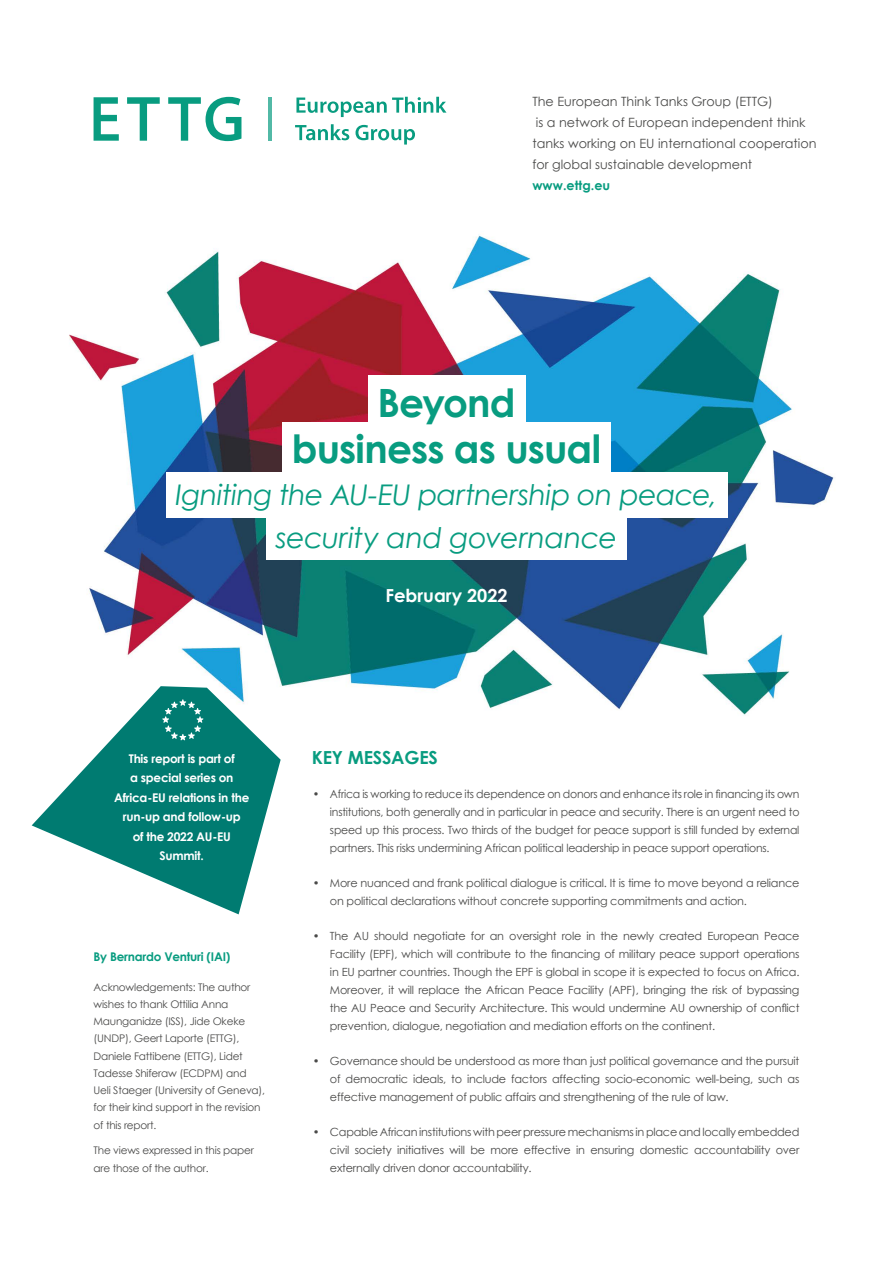
<style>
.page{position:relative;width:893px;height:1263px;background:#fff}
.page>*{position:absolute;margin:0;border:0;box-sizing:border-box;transform-origin:0 0}
.t1{font:700 39px/46.7px "Century Gothic";letter-spacing:-.025em;color:#089c80;text-align:center}
.t2{font:italic 28.5px/42.2px "Century Gothic";letter-spacing:-.015em;color:#089c80;text-align:center}
.t3{font:700 18px "Century Gothic";color:#fff}
.t4{font:700 18px "Century Gothic";letter-spacing:-.01em;color:#089c80}
.t5{font:12.75px/21px "Century Gothic";color:#4a4a49}
.t6{font:700 12.75px "Century Gothic";color:#089c80}
.t7{font:700 12px/19.5px "Century Gothic";letter-spacing:-.02em;color:#fff;text-align:center}
.t8{font:700 12px "Century Gothic";letter-spacing:-.02em;color:#089c80}
.t9{font:11.25px/18px "Century Gothic";letter-spacing:-.02em;color:#4a4a49;text-align:justify}
.t10{font:10.5px/17.2px "Century Gothic";letter-spacing:-.02em;color:#4a4a49}
</style>
<div class="page">
<img style="left:69px;top:235px;width:765px;height:481px">
<div style="left:368px;top:375px;width:157px;height:56px;background:#fff"></div>
<div style="left:282px;top:422px;width:329px;height:55px;background:#fff"></div>
<div style="left:166px;top:472px;width:561px;height:45px;background:#fff"></div>
<div style="left:266px;top:514px;width:361px;height:45px;background:#fff"></div>
<svg style="left:94px;top:97px;width:25px;height:44px"></svg>
<svg style="left:127px;top:97px;width:33px;height:44px"></svg>
<svg style="left:168px;top:97px;width:73px;height:44px"></svg>
<svg style="left:296px;top:97px;width:150px;height:20px"></svg>
<svg style="left:295px;top:124px;width:54px;height:16px"></svg>
<svg style="left:355px;top:125px;width:60px;height:20px"></svg>
<hr style="left:268px;top:97px;width:3px;height:44px;background:#089c80">
<svg style="left:32px;top:686px;width:249px;height:228px;fill:#007b71"></svg>
<svg style="left:162px;top:699px;width:42px;height:41px;background:#268e86"></svg>
<p class="t5" style="left:532px;top:91px;width:286px">The European Think Tanks Group (ETTG)<br>is a network of European independent think tanks working on EU international cooperation for global sustainable development</p>
<p class="t6" style="left:532px;top:176px;width:79px">www.ettg.eu</p>
<h1 class="t1" style="left:292px;top:377px;width:311px">Beyond<br>business as usual</h1>
<h2 class="t2" style="left:176px;top:474px;width:543px">Igniting the AU-EU partnership on peace, security and governance</h2>
<h3 class="t3" style="left:385px;top:581px;width:124px">February 2022</h3>
<p class="t7" style="left:114px;top:748px;width:137px">This report is part of<br>a special series on<br>Africa-EU relations in the run-up and follow-up<br>of the 2022 AU-EU<br>Summit.</p>
<p class="t8" style="left:94px;top:947px;width:138px">By Bernardo Venturi (IAI)</p>
<p class="t10" style="left:94px;top:978px;width:173px">Acknowledgements: The author wishes to thank Ottilia Anna<br>Maunganidze (ISS), Jide Okeke (UNDP), Geert Laporte (ETTG),<br>Daniele Fattibene (ETTG), Lidet<br>Tadesse Shiferaw (ECDPM) and<br>Ueli Staeger (University of Geneva), for their kind support in the revision of this report.</p>
<p class="t10" style="left:94px;top:1142px;width:162px">The views expressed in this paper are those of the author.</p>
<h3 class="t4" style="left:312px;top:744px;width:128px">KEY MESSAGES</h3>
<p class="t9" style="left:330px;top:785px;width:471px;text-indent:-17px">• Africa is working to reduce its dependence on donors and enhance its role in financing its own institutions, both generally and in particular in peace and security. There is an urgent need to speed up this process. Two thirds of the budget for peace support is still funded by external partners. This risks undermining African political leadership in peace support operations.</p>
<p class="t9" style="left:330px;top:874px;width:471px;text-indent:-17px">• More nuanced and frank political dialogue is critical. It is time to move beyond a reliance on political declarations without concrete supporting commitments and action.</p>
<p class="t9" style="left:330px;top:927px;width:471px;text-indent:-17px">• The AU should negotiate for an oversight role in the newly created European Peace Facility (EPF), which will contribute to the financing of military peace support operations in EU partner countries. Though the EPF is global in scope it is expected to focus on Africa.<br>Moreover, it will replace the African Peace Facility (APF), bringing the risk of bypassing the AU Peace and Security Architecture. This would undermine AU ownership of conflict prevention, dialogue, negotiation and mediation efforts on the continent.</p>
<p class="t9" style="left:330px;top:1052px;width:471px;text-indent:-17px">• Governance should be understood as more than just political governance and the pursuit of democratic ideals, to include factors affecting socio-economic well-being, such as effective management of public affairs and strengthening of the rule of law.</p>
<p class="t9" style="left:330px;top:1123px;width:471px;text-indent:-17px">• Capable African institutions with peer pressure mechanisms in place and locally embedded civil society initiatives will be more effective in ensuring domestic accountability over externally driven donor accountability.</p>
</div>
